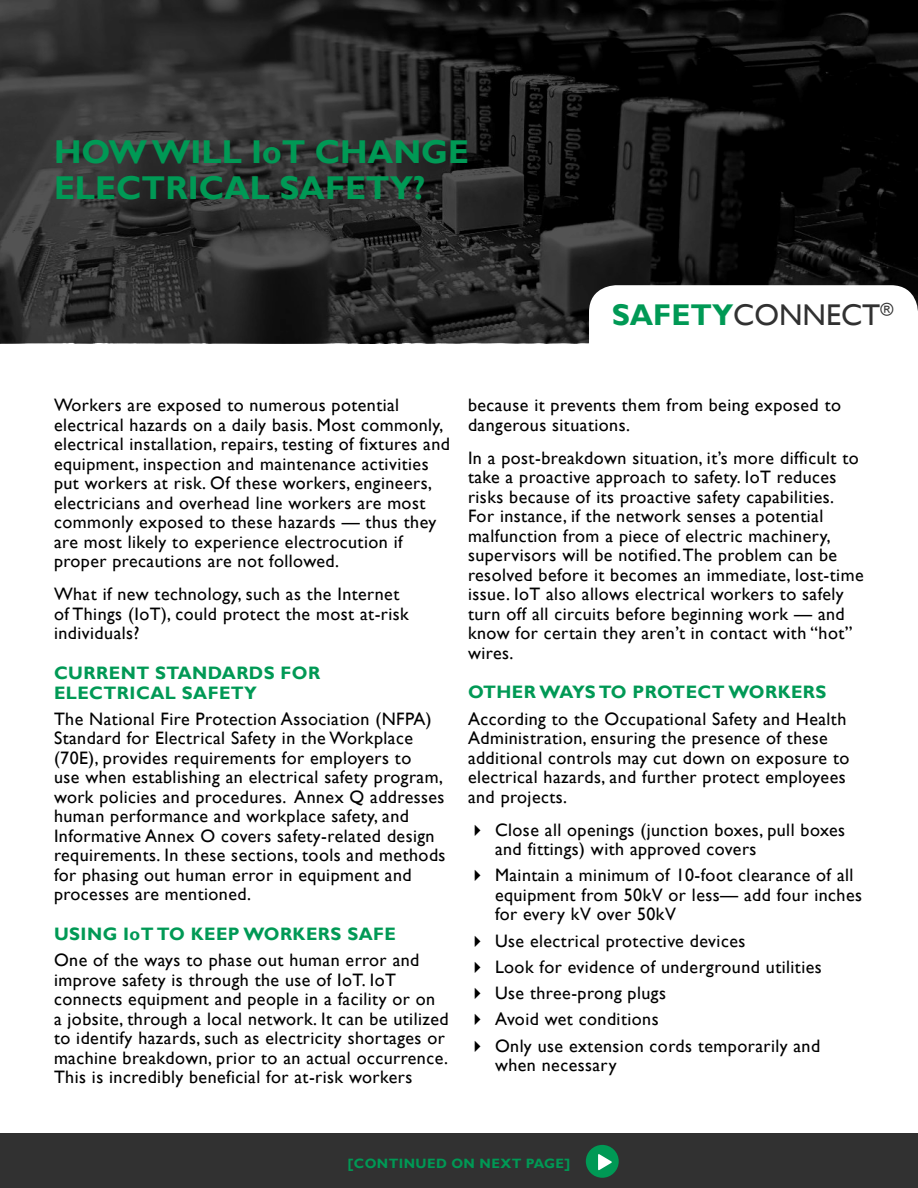
<style>
.page{position:relative;width:918px;height:1188px;background:#fff}
.page>*{position:absolute;margin:0;border:0;box-sizing:border-box;transform-origin:0 0}
.t1{font:700 33px/36px "Gill Sans";color:#095}
.t2{font:30px "Gill Sans";color:#313131}
.t3{font:18px/19.5px "Gill Sans";letter-spacing:.025em;color:#000}
.t4{font:700 18px/19.5px "Gill Sans";letter-spacing:.025em;color:#095}
.t5{font:700 13.5px "Gill Sans";letter-spacing:.03em;color:#095}
.s1{font-weight:700;color:#095}
</style>
<div class="page">
<svg style="left:0;top:0;width:918px;height:343px;background:#212121"></svg>
<svg style="left:589px;top:285px;width:329px;height:58px"></svg>
<div style="left:0;top:1133px;width:918px;height:55px;background:#313131"></div>
<div style="left:586px;top:1145px;width:33px;height:33px;background:#095;border-radius:50%"></div>
<svg style="left:598px;top:1154px;width:14px;height:17px"></svg>
<h1 class="t1" style="left:54px;top:137px;width:417px">HOW WILL IoT CHANGE<br>ELECTRICAL SAFETY?</h1>
<h2 class="t2" style="left:612px;top:304px;width:283px"><span class="s1">SAFETY</span>CONNECT<sup>®</sup></h2>
<p class="t3" style="left:54px;top:397px;width:398px">Workers are exposed to numerous potential electrical hazards on a daily basis. Most commonly, electrical installation, repairs, testing of fixtures and equipment, inspection and maintenance activities put workers at risk. Of these workers, engineers, electricians and overhead line workers are most commonly exposed to these hazards — thus they are most likely to experience electrocution if proper precautions are not followed.</p>
<p class="t3" style="left:54px;top:586px;width:356px">What if new technology, such as the Internet of Things (IoT), could protect the most at-risk individuals?</p>
<p class="t4" style="left:54px;top:665px;width:268px">CURRENT STANDARDS FOR<br>ELECTRICAL SAFETY</p>
<p class="t3" style="left:54px;top:711px;width:393px">The National Fire Protection Association (NFPA)<br>Standard for Electrical Safety in the Workplace (70E), provides requirements for employers to<br>use when establishing an electrical safety program, work policies and procedures. Annex Q addresses human performance and workplace safety, and Informative Annex O covers safety-related design requirements. In these sections, tools and methods for phasing out human error in equipment and processes are mentioned.</p>
<p class="t4" style="left:54px;top:926px;width:343px">USING IoT TO KEEP WORKERS SAFE</p>
<p class="t3" style="left:54px;top:952px;width:396px">One of the ways to phase out human error and improve safety is through the use of IoT. IoT connects equipment and people in a facility or on<br>a jobsite, through a local network. It can be utilized to identify hazards, such as electricity shortages or machine breakdown, prior to an actual occurrence.<br>This is incredibly beneficial for at-risk workers</p>
<p class="t3" style="left:468px;top:397px;width:375px">because it prevents them from being exposed to dangerous situations.</p>
<p class="t3" style="left:468px;top:449px;width:397px">In a post-breakdown situation, it’s more difficult to take a proactive approach to safety. IoT reduces risks because of its proactive safety capabilities.<br>For instance, if the network senses a potential malfunction from a piece of electric machinery, supervisors will be notified. The problem can be resolved before it becomes an immediate, lost-time issue. IoT also allows electrical workers to safely turn off all circuits before beginning work — and know for certain they aren’t in contact with “hot” wires.</p>
<p class="t4" style="left:468px;top:684px;width:360px">OTHER WAYS TO PROTECT WORKERS</p>
<p class="t3" style="left:468px;top:710px;width:383px">According to the Occupational Safety and Health Administration, ensuring the presence of these additional controls may cut down on exposure to electrical hazards, and further protect employees and projects.</p>
<p class="t3" style="left:495px;top:821px;width:352px">Close all openings (junction boxes, pull boxes and fittings) with approved covers</p>
<p class="t3" style="left:495px;top:867px;width:369px">Maintain a minimum of 10-foot clearance of all equipment from 50kV or less— add four inches for every kV over 50kV</p>
<p class="t3" style="left:495px;top:929px;width:328px;line-height:26.2px">Use electrical protective devices<br>Look for evidence of underground utilities<br>Use three-prong plugs<br>Avoid wet conditions<br>Only use extension cords temporarily and</p>
<p class="t3" style="left:495px;top:1057px;width:123px">when necessary</p>
<p class="t5" style="left:348px;top:1158px;width:224px">[CONTINUED ON NEXT PAGE]</p>
</div>
